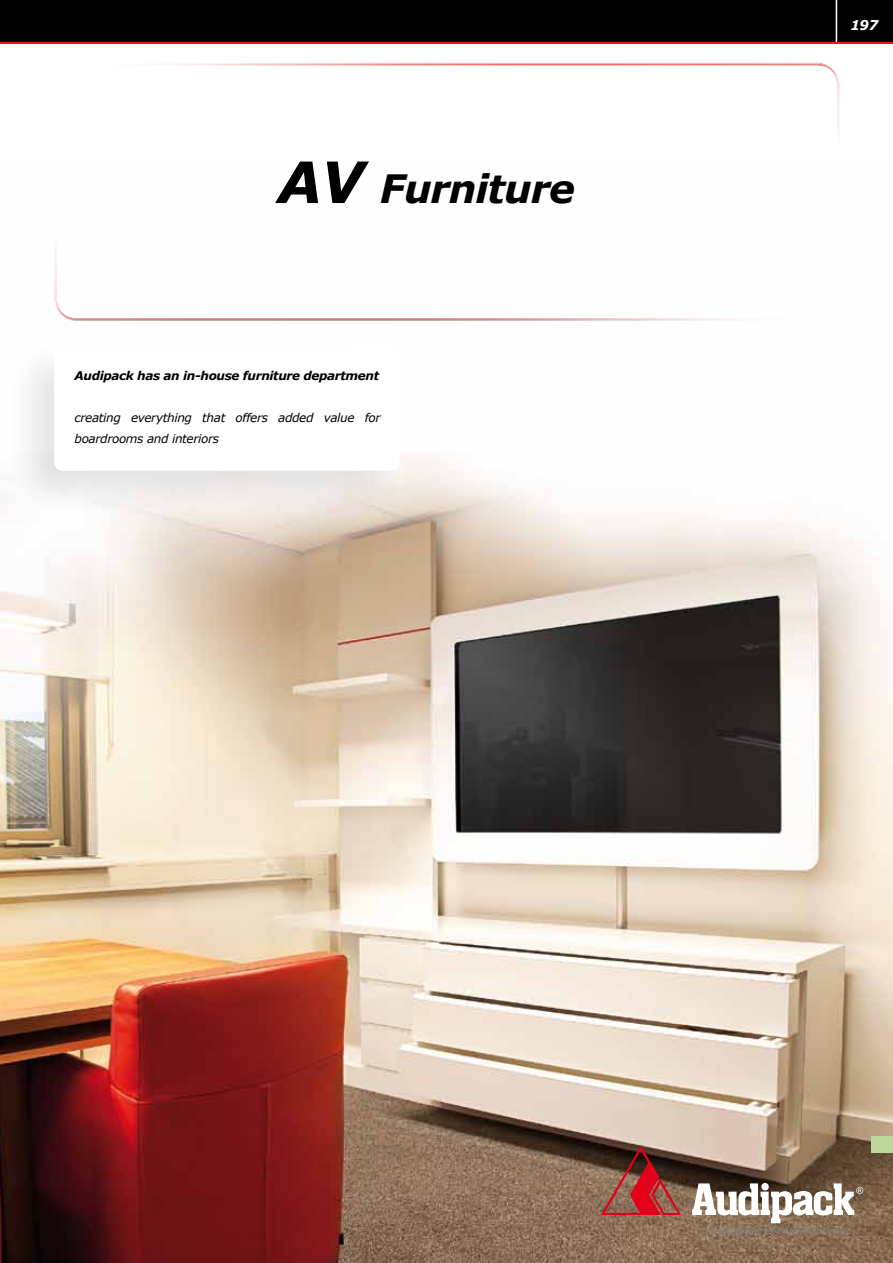
<style>
.page{position:relative;width:893px;height:1263px;background:#fff}
.page>*{position:absolute;margin:0;border:0;box-sizing:border-box;transform-origin:0 0}
.t1{font:italic 700 39px "Verdana";letter-spacing:-.03em;color:#000}
.t2{font:italic 700 13.5px "Verdana";color:#fff}
.t3{font:italic 12px/21px "Verdana";letter-spacing:-.03em;color:#000}
.t4{font:italic 700 12px "Verdana";letter-spacing:-.03em;color:#000}
.t5{font:italic 9.45px "Verdana";color:#87888a}
.s1{font-size:57px}
</style>
<div class="page">
<img style="left:0;top:453px;width:893px;height:810px">
<div style="left:5px;top:339px;width:402px;height:181px;background:#000;opacity:.1"></div>
<div style="left:54px;top:346px;width:346px;height:125px;background:#fff;border-radius:9px"></div>
<div style="left:0;top:0;width:893px;height:43px;background:#000"></div>
<hr style="left:836px;top:0;width:1px;height:43px;background:#fff">
<hr style="left:0;top:43px;width:893px;height:1px;background:#e31c19">
<img style="left:0;top:18px;width:885px;height:359px">
<img style="left:9px;top:184px;width:876px;height:182px">
<svg style="left:601px;top:1146px;width:80px;height:69px;background:#843b35"></svg>
<svg style="left:692px;top:1183px;width:171px;height:40px"></svg>
<div style="left:872px;top:1136px;width:21px;height:17px;background:#c0d89c"></div>
<h1 class="t1" style="left:278px;top:161px;width:299px"><span class="s1">AV</span> Furniture</h1>
<p class="t4" style="left:75px;top:367px;width:306px">Audipack has an in-house furniture department</p>
<p class="t3" style="left:75px;top:407px;width:308px">creating everything that offers added value for boardrooms and interiors</p>
<p class="t2" style="left:850px;top:15px;width:29px">197</p>
<p class="t5" style="left:717px;top:1225px;width:140px">It’s great to have solutions...</p>
</div>
